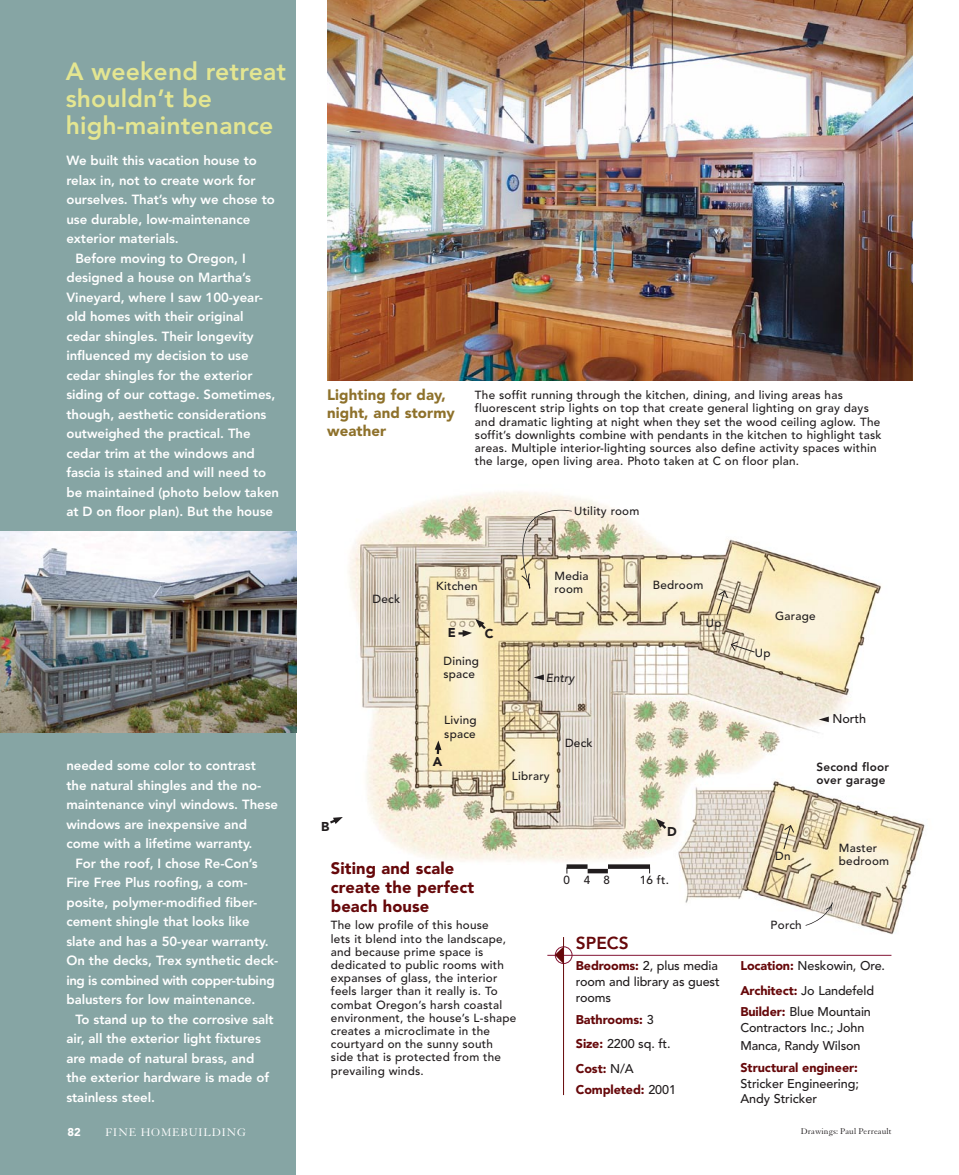
<style>
.page{position:relative;width:959px;height:1175px;background:#fff}
.page>*{position:absolute;margin:0;border:0;box-sizing:border-box;transform-origin:0 0}
.t1{font:800 24.75px/27px "Avenir";letter-spacing:.005em;color:#e4e691}
.t2{font:800 17.25px "Avenir";color:#66080a}
.t3{font:900 16.5px/18.8px "Avenir";letter-spacing:.005em;color:#66080a}
.t4{font:900 15px/18px "Avenir";letter-spacing:.005em;color:#8e712b}
.t5{font:800 13.2px "Avenir";letter-spacing:-.005em;color:#fff}
.t6{font:800 13.2px "Avenir";letter-spacing:-.03em;color:#fff}
.t7{font:900 12.75px "Avenir";color:#211d1e}
.t8{font:500 12.6px/15.6px "Avenir";letter-spacing:-.01em;color:#211d1e}
.t9{font:900 12.6px/24.5px "Avenir";letter-spacing:-.01em;color:#66080a}
.t10{font:12px "Granjon";letter-spacing:.07em;color:#fff}
.t11{font:500 11.7px/13.2px "Avenir";letter-spacing:.02em;color:#211d1e}
.t12{font:800 11.7px/13.2px "Avenir";letter-spacing:.02em;color:#211d1e}
.t13{font:italic 500 11.7px "Avenir";letter-spacing:.005em;color:#211d1e}
.t14{font:900 11.25px "Avenir";color:#fff}
.t15{font:9px "Granjon";letter-spacing:.005em;color:#211d1e}
.s1{font-weight:900;color:#66080a}
.s2{font-weight:500;color:#211d1e}
</style>
<div class="page">
<img style="left:348px;top:491px;width:577px;height:448px">
<div style="left:0;top:0;width:296px;height:1174px;background:#86a5a4"></div>
<img style="left:0;top:532px;width:296px;height:200px">
<img style="left:327px;top:0;width:585px;height:381px">
<hr style="left:547px;top:955px;width:344px;height:1px;background:#831534">
<div style="left:555px;top:946px;width:17px;height:17px;border:1px solid #831534;border-radius:50%"></div>
<hr style="left:563px;top:937px;width:1px;height:158px;background:#66080a">
<svg style="left:555px;top:946px;width:8px;height:17px"></svg>
<svg style="left:435px;top:740px;width:6px;height:14px"></svg>
<svg style="left:330px;top:817px;width:13px;height:7px"></svg>
<svg style="left:458px;top:619px;width:27px;height:18px"></svg>
<svg style="left:656px;top:818px;width:10px;height:11px"></svg>
<div style="left:566px;top:864px;width:21px;height:5px;background:#211d1e"></div>
<div style="left:608px;top:864px;width:42px;height:5px;background:#211d1e"></div>
<hr style="left:587px;top:869px;width:21px;height:4px;background:#211d1e">
<svg style="left:716px;top:590px;width:12px;height:25px"></svg>
<svg style="left:783px;top:824px;width:11px;height:26px"></svg>
<svg style="left:730px;top:640px;width:25px;height:13px"></svg>
<img style="left:805px;top:906px;width:26px;height:19px">
<svg style="left:825px;top:902px;width:7px;height:9px"></svg>
<img style="left:522px;top:510px;width:50px;height:71px">
<svg style="left:521px;top:572px;width:10px;height:21px"></svg>
<svg style="left:818px;top:716px;width:10px;height:6px"></svg>
<svg style="left:533px;top:674px;width:11px;height:6px"></svg>
<h1 class="t1" style="left:66px;top:58px;width:222px">A weekend retreat shouldn’t be high-maintenance</h1>
<p class="t5" style="left:66px;top:153px;width:192px">We built this vacation house to</p>
<p class="t5" style="left:66px;top:172px;width:191px">relax in, not to create work for</p>
<p class="t5" style="left:66px;top:192px;width:210px">ourselves. That’s why we chose to</p>
<p class="t5" style="left:66px;top:211px;width:185px">use durable, low-maintenance</p>
<p class="t5" style="left:66px;top:231px;width:114px">exterior materials.</p>
<p class="t5" style="left:75px;top:250px;width:172px">Before moving to Oregon, I</p>
<p class="t5" style="left:66px;top:270px;width:186px">designed a house on Martha’s</p>
<p class="t5" style="left:66px;top:289px;width:198px">Vineyard, where I saw 100-year-</p>
<p class="t5" style="left:66px;top:309px;width:179px">old homes with their original</p>
<p class="t5" style="left:66px;top:328px;width:189px">cedar shingles. Their longevity</p>
<p class="t5" style="left:66px;top:348px;width:184px">influenced my decision to use</p>
<p class="t5" style="left:66px;top:367px;width:188px">cedar shingles for the exterior</p>
<p class="t5" style="left:66px;top:387px;width:210px">siding of our cottage. Sometimes,</p>
<p class="t5" style="left:66px;top:406px;width:201px">though, aesthetic considerations</p>
<p class="t5" style="left:66px;top:426px;width:186px">outweighed the practical. The</p>
<p class="t5" style="left:66px;top:445px;width:190px">cedar trim at the windows and</p>
<p class="t5" style="left:66px;top:465px;width:201px">fascia is stained and will need to</p>
<p class="t5" style="left:66px;top:484px;width:214px">be maintained (photo below taken</p>
<p class="t5" style="left:66px;top:504px;width:208px">at D on floor plan). But the house</p>
<p class="t5" style="left:66px;top:757px;width:191px">needed some color to contrast</p>
<p class="t5" style="left:66px;top:777px;width:196px">the natural shingles and the no-</p>
<p class="t5" style="left:66px;top:796px;width:213px">maintenance vinyl windows. These</p>
<p class="t5" style="left:66px;top:816px;width:182px">windows are inexpensive and</p>
<p class="t5" style="left:66px;top:835px;width:188px">come with a lifetime warranty.</p>
<p class="t5" style="left:75px;top:855px;width:184px">For the roof, I chose Re-Con’s</p>
<p class="t5" style="left:66px;top:874px;width:183px">Fire Free Plus roofing, a com-</p>
<p class="t5" style="left:66px;top:894px;width:192px">posite, polymer-modified fiber-</p>
<p class="t5" style="left:66px;top:913px;width:185px">cement shingle that looks like</p>
<p class="t5" style="left:66px;top:933px;width:204px">slate and has a 50-year warranty.</p>
<p class="t5" style="left:66px;top:952px;width:213px">On the decks, Trex synthetic deck-</p>
<p class="t6" style="left:66px;top:972px;width:210px">ing is combined with copper-tubing</p>
<p class="t5" style="left:66px;top:991px;width:190px">balusters for low maintenance.</p>
<p class="t5" style="left:75px;top:1011px;width:200px">To stand up to the corrosive salt</p>
<p class="t5" style="left:66px;top:1030px;width:196px">air, all the exterior light fixtures</p>
<p class="t5" style="left:66px;top:1050px;width:189px">are made of natural brass, and</p>
<p class="t5" style="left:66px;top:1069px;width:204px">the exterior hardware is made of</p>
<p class="t5" style="left:66px;top:1089px;width:90px">stainless steel.</p>
<p class="t4" style="left:327px;top:385px;width:129px">Lighting for day, night, and stormy weather</p>
<p class="t11" style="left:475px;top:389px;width:408px">The soffit running through the kitchen, dining, and living areas has fluorescent strip lights on top that create general lighting on gray days and dramatic lighting at night when they set the wood ceiling aglow. The soffit’s downlights combine with pendants in the kitchen to highlight task areas. Multiple interior-lighting sources also define activity spaces within the large, open living area. Photo taken at C on floor plan.</p>
<p class="t11" style="left:574px;top:504px;width:67px">Utility room</p>
<p class="t7" style="left:321px;top:818px;width:10px">B</p>
<p class="t11" style="left:372px;top:593px;width:29px">Deck</p>
<p class="t11" style="left:436px;top:580px;width:43px">Kitchen</p>
<p class="t7" style="left:448px;top:625px;width:10px">E</p>
<p class="t7" style="left:485px;top:625px;width:10px">C</p>
<p class="t11" style="left:443px;top:654px;width:37px">Dining space</p>
<p class="t11" style="left:444px;top:714px;width:34px">Living space</p>
<p class="t7" style="left:432px;top:753px;width:11px">A</p>
<p class="t11" style="left:554px;top:569px;width:36px">Media room</p>
<p class="t11" style="left:652px;top:578px;width:52px">Bedroom</p>
<p class="t13" style="left:546px;top:671px;width:30px">Entry</p>
<p class="t11" style="left:512px;top:770px;width:40px">Library</p>
<p class="t11" style="left:565px;top:737px;width:29px">Deck</p>
<p class="t11" style="left:706px;top:616px;width:17px">Up</p>
<p class="t7" style="left:667px;top:824px;width:11px">D</p>
<p class="t3" style="left:331px;top:859px;width:145px">Siting and scale create the perfect beach house</p>
<p class="t11" style="left:331px;top:919px;width:187px">The low profile of this house<br>lets it blend into the landscape, and because prime space is dedicated to public rooms with expanses of glass, the interior feels larger than it really is. To combat Oregon’s harsh coastal environment, the house’s L-shape creates a microclimate in the courtyard on the sunny south side that is protected from the prevailing winds.</p>
<p class="t11" style="left:563px;top:873px;width:48px">048</p>
<p class="t11" style="left:639px;top:873px;width:31px">16 ft.</p>
<h2 class="t2" style="left:576px;top:932px;width:54px">SPECS</h2>
<p class="t8" style="left:576px;top:958px;width:145px"><span class="s1">Bedrooms:</span> 2, plus media room and library as guest rooms</p>
<p class="t9" style="left:576px;top:1007px;width:96px">Bathrooms: <span class="s2">3<br></span>Size: <span class="s2">2200 sq. ft.<br></span>Cost: <span class="s2">N/A</span></p>
<p class="t9" style="left:576px;top:1077px;width:102px">Completed: <span class="s2">2001</span></p>
<p class="t11" style="left:775px;top:610px;width:42px">Garage</p>
<p class="t11" style="left:754px;top:647px;width:17px">Up</p>
<p class="t8" style="left:832px;top:711px;width:35px">North</p>
<p class="t12" style="left:816px;top:760px;width:74px">Second floor over garage</p>
<p class="t11" style="left:775px;top:849px;width:17px">Dn</p>
<p class="t11" style="left:770px;top:918px;width:33px">Porch</p>
<p class="t11" style="left:838px;top:841px;width:52px">Master bedroom</p>
<p class="t8" style="left:740px;top:954px;width:146px;line-height:24.5px"><span class="s1">Location:</span> Neskowin, Ore.<br><span class="s1">Architect:</span> Jo Landefeld</p>
<p class="t8" style="left:740px;top:1004px;width:132px"><span class="s1">Builder:</span> Blue Mountain<br>Contractors Inc.; John</p>
<p class="t8" style="left:740px;top:1038px;width:122px">Manca, Randy Wilson</p>
<p class="t9" style="left:740px;top:1055px;width:119px">Structural engineer:</p>
<p class="t8" style="left:740px;top:1075px;width:120px">Stricker Engineering;<br>Andy Stricker</p>
<p class="t14" style="left:68px;top:1125px;width:15px">82</p>
<p class="t10" style="left:105px;top:1126px;width:142px">FINE HOMEBUILDING</p>
<p class="t15" style="left:800px;top:1126px;width:92px">Drawings: Paul Perreault</p>
</div>
